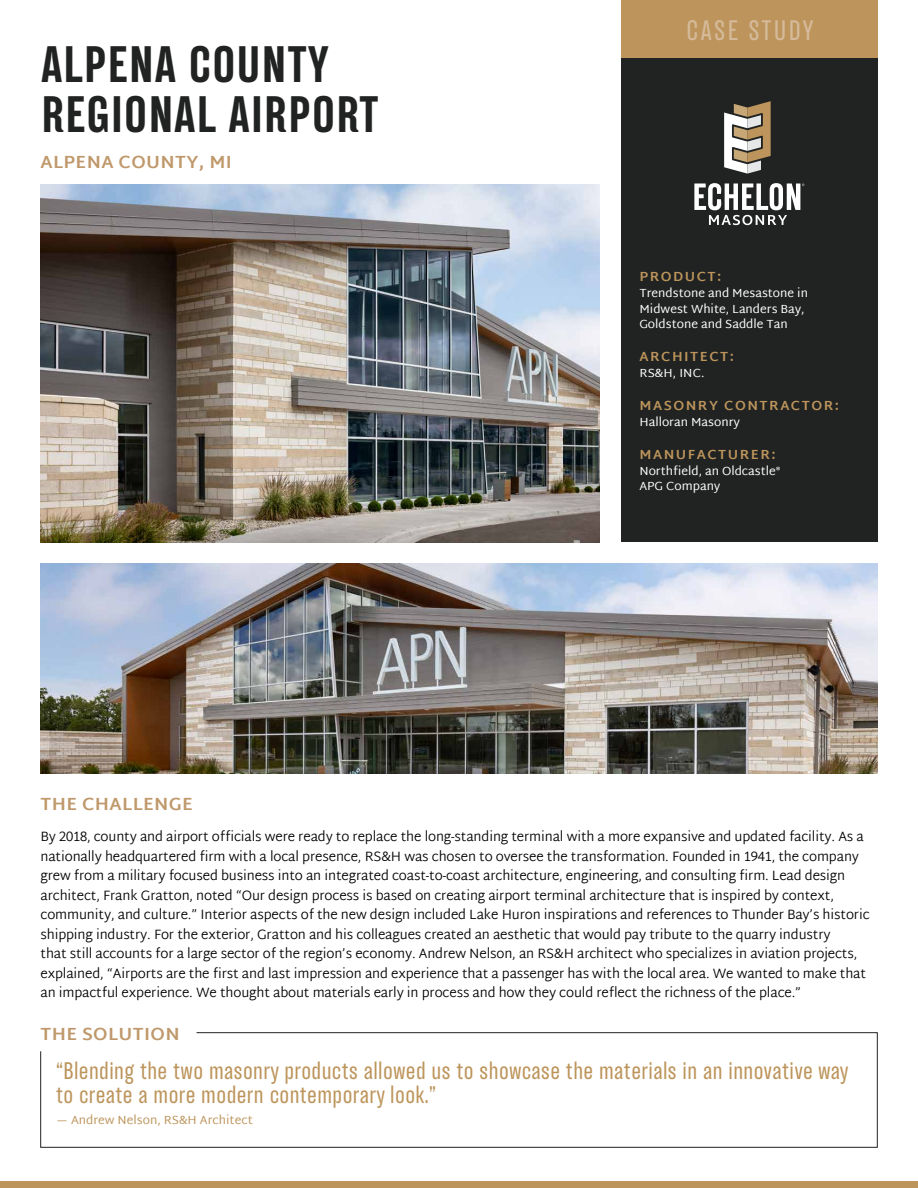
<style>
.page{position:relative;width:918px;height:1188px;background:#fff}
.page>*{position:absolute;margin:0;border:0;box-sizing:border-box;transform-origin:0 0}
.t1{font:700 46.5px/49.5px "TT Backwards Sans Trial";letter-spacing:.03em;color:#212322}
.t2{font:25.5px "TT Backwards Sans Trial";letter-spacing:.095em;color:#d5bb9c}
.t3{font:21.75px/24px "TT Backwards Sans Trial";letter-spacing:.02em;color:#bd955c}
.t4{font:700 18px "Martel Sans";letter-spacing:.02em;color:#bf986b}
.t5{font:300 13.5px/19.5px "Martel Sans";letter-spacing:-.01em;color:#000}
.t6{font:700 13.5px "Martel Sans";letter-spacing:.11em;color:#bd955c}
.t7{font:12px/15.8px "Martel Sans";color:#fff}
.t8{font:12px "Martel Sans";color:#bd955c}
</style>
<div class="page">
<svg style="left:40px;top:1032px;width:838px;height:116px"></svg>
<div style="left:621px;top:55px;width:257px;height:487px;background:#212322"></div>
<img style="left:40px;top:185px;width:560px;height:357px">
<img style="left:40px;top:564px;width:838px;height:209px">
<svg style="left:724px;top:101px;width:47px;height:73px"></svg>
<svg style="left:694px;top:183px;width:110px;height:42px"></svg>
<div style="left:0;top:1182px;width:918px;height:6px;background:#bd955c"></div>
<div style="left:621px;top:0;width:257px;height:57px;background:#bd955c"></div>
<h1 class="t1" style="left:41px;top:41px;width:339px">ALPENA COUNTY<br>REGIONAL AIRPORT</h1>
<h3 class="t4" style="left:41px;top:151px;width:193px">ALPENA COUNTY, MI</h3>
<h2 class="t2" style="left:687px;top:14px;width:128px">CASE STUDY</h2>
<p class="t6" style="left:639px;top:269px;width:83px">PRODUCT:</p>
<p class="t7" style="left:639px;top:285px;width:170px">Trendstone and Mesastone in<br>Midwest White, Landers Bay,<br>Goldstone and Saddle Tan</p>
<p class="t6" style="left:639px;top:349px;width:96px">ARCHITECT:</p>
<p class="t7" style="left:639px;top:365px;width:66px">RS&amp;H, INC.</p>
<p class="t6" style="left:639px;top:398px;width:201px">MASONRY CONTRACTOR:</p>
<p class="t7" style="left:639px;top:414px;width:102px">Halloran Masonry</p>
<p class="t6" style="left:639px;top:446px;width:138px">MANUFACTURER:</p>
<p class="t7" style="left:639px;top:463px;width:143px">Northfield, an Oldcastle®<br>APG Company</p>
<h3 class="t4" style="left:41px;top:794px;width:154px">THE CHALLENGE</h3>
<p class="t5" style="left:40px;top:828px;width:831px">By 2018, county and airport officials were ready to replace the long-standing terminal with a more expansive and updated facility. As a nationally headquartered firm with a local presence, RS&amp;H was chosen to oversee the transformation. Founded in 1941, the company grew from a military focused business into an integrated coast-to-coast architecture, engineering, and consulting firm. Lead design architect, Frank Gratton, noted “Our design process is based on creating airport terminal architecture that is inspired by context, community, and culture.” Interior aspects of the new design included Lake Huron inspirations and references to Thunder Bay’s historic shipping industry. For the exterior, Gratton and his colleagues created an aesthetic that would pay tribute to the quarry industry<br>that still accounts for a large sector of the region’s economy. Andrew Nelson, an RS&amp;H architect who specializes in aviation projects, explained, “Airports are the first and last impression and experience that a passenger has with the local area. We wanted to make that an impactful experience. We thought about materials early in process and how they could reflect the richness of the place.”</p>
<h3 class="t4" style="left:41px;top:1023px;width:141px">THE SOLUTION</h3>
<h3 class="t3" style="left:56px;top:1059px;width:794px">“Blending the two masonry products allowed us to showcase the materials in an innovative way to create a more modern contemporary look.”</h3>
<p class="t8" style="left:56px;top:1113px;width:198px">— Andrew Nelson, RS&amp;H Architect</p>
</div>
